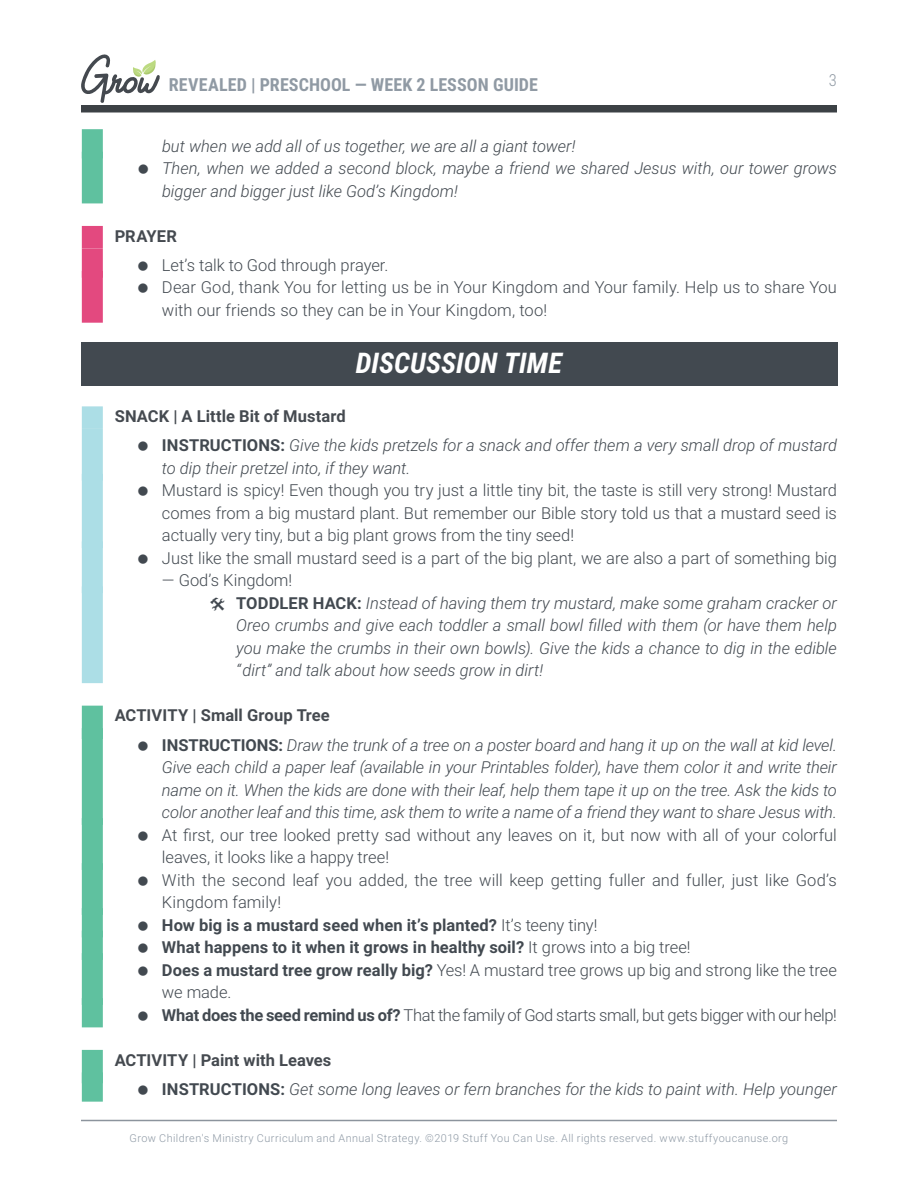
<style>
.page{position:relative;width:918px;height:1188px;background:#fff}
.page>*{position:absolute;margin:0;border:0;box-sizing:border-box;transform-origin:0 0}
.t1{font:italic 700 28.5px "Roboto Condensed";color:#fff}
.t2{font:700 18px "Roboto Condensed";letter-spacing:.005em;color:#909aa4}
.t3{font:italic 300 16.5px/22.5px "Roboto";color:#424950}
.t4{font:300 16.5px/22.5px "Roboto";letter-spacing:-.005em;color:#424950}
.t5{font:700 16.5px "Roboto";letter-spacing:.015em;color:#454a50}
.t6{font:300 16.5px "Roboto Condensed";color:#909aa4}
.t7{font:300 10.8px "Roboto";letter-spacing:.04em;color:#8e99a5}
.s1{font-weight:700;font-style:normal;color:#454a50}
.s2{font-weight:700;font-style:normal}
.s3{font-style:normal}
.s4{font-weight:700}
</style>
<div class="page">
<div style="left:81px;top:105px;width:756px;height:7px;background:#3c4145"></div>
<svg style="left:81px;top:54px;width:79px;height:49px"></svg>
<hr style="left:81px;top:1120px;width:756px;height:1px;background:#8c949d">
<div style="left:82px;top:129px;width:21px;height:29px;background:#5fc19f"></div>
<div style="left:82px;top:152px;width:21px;height:51px;background:#5fc19f"></div>
<div style="left:82px;top:226px;width:21px;height:22px;background:#e3497f"></div>
<div style="left:82px;top:248px;width:21px;height:30px;background:#e3497f"></div>
<div style="left:82px;top:271px;width:21px;height:52px;background:#e3497f"></div>
<div style="left:81px;top:342px;width:756px;height:43px;background:#424950"></div>
<div style="left:82px;top:406px;width:21px;height:23px;background:#acdee6"></div>
<div style="left:82px;top:429px;width:21px;height:52px;background:#acdee6"></div>
<div style="left:82px;top:474px;width:21px;height:74px;background:#acdee6"></div>
<div style="left:82px;top:541px;width:21px;height:52px;background:#acdee6"></div>
<div style="left:82px;top:586px;width:21px;height:97px;background:#acdee6"></div>
<div style="left:82px;top:706px;width:21px;height:33px;background:#5fc19f"></div>
<div style="left:82px;top:728px;width:21px;height:97px;background:#5fc19f"></div>
<div style="left:82px;top:818px;width:21px;height:52px;background:#5fc19f"></div>
<div style="left:82px;top:863px;width:21px;height:52px;background:#5fc19f"></div>
<div style="left:82px;top:908px;width:21px;height:29px;background:#5fc19f"></div>
<div style="left:82px;top:931px;width:21px;height:29px;background:#5fc19f"></div>
<div style="left:82px;top:953px;width:21px;height:52px;background:#5fc19f"></div>
<div style="left:82px;top:998px;width:21px;height:29px;background:#5fc19f"></div>
<div style="left:82px;top:1050px;width:21px;height:33px;background:#5fc19f"></div>
<div style="left:82px;top:1072px;width:21px;height:30px;background:#5fc19f"></div>
<p class="t2" style="left:169px;top:78px;width:371px">REVEALED | PRESCHOOL — WEEK 2 LESSON GUIDE</p>
<p class="t6" style="left:829px;top:70px;width:10px">3</p>
<p class="t3" style="left:162px;top:134px;width:676px">but when we add all of us together, we are all a giant tower!<br>Then, when we added a second block, maybe a friend we shared Jesus with, our tower grows bigger and bigger just like God’s Kingdom!</p>
<p class="t5" style="left:115px;top:229px;width:64px">PRAYER</p>
<p class="t4" style="left:162px;top:255px;width:676px">Let’s talk to God through prayer.<br>Dear God, thank You for letting us be in Your Kingdom and Your family. Help us to share You with our friends so they can be in Your Kingdom, too!</p>
<h1 class="t1" style="left:356px;top:346px;width:208px">DISCUSSION TIME</h1>
<p class="t3" style="left:162px;top:401px;width:677px;line-height:29.2px;text-indent:-47px"><span class="s1">SNACK | A Little Bit of Mustard<br></span><span class="s2">INSTRUCTIONS:</span> Give the kids pretzels for a snack and offer them a very small drop of mustard</p>
<p class="t3" style="left:162px;top:456px;width:250px">to dip their pretzel into, if they want.</p>
<p class="t4" style="left:162px;top:481px;width:677px">Mustard is spicy! Even though you try just a little tiny bit, the taste is still very strong! Mustard comes from a big mustard plant. But remember our Bible story told us that a mustard seed is actually very tiny, but a big plant grows from the tiny seed!<br>Just like the small mustard seed is a part of the big plant, we are also a part of something big</p>
<p class="t3" style="left:236px;top:569px;width:602px;text-indent:-74px"><span class="s3">— God’s Kingdom!<br></span><span class="s2">TODDLER HACK:</span> Instead of having them try mustard, make some graham cracker or Oreo crumbs and give each toddler a small bowl filled with them (or have them help you make the crumbs in their own bowls). Give the kids a chance to dig in the edible “dirt” and talk about how seeds grow in dirt!</p>
<p class="t3" style="left:162px;top:702px;width:676px;line-height:29.2px;text-indent:-47px"><span class="s1">ACTIVITY | Small Group Tree<br></span><span class="s2">INSTRUCTIONS:</span> Draw the trunk of a tree on a poster board and hang it up on the wall at kid level.</p>
<p class="t3" style="left:162px;top:755px;width:676px;text-align:justify">Give each child a paper leaf (available in your Printables folder), have them color it and write their name on it. When the kids are done with their leaf, help them tape it up on the tree. Ask the kids to color another leaf and this time, ask them to write a name of a friend they want to share Jesus with.</p>
<p class="t4" style="left:162px;top:823px;width:677px">At first, our tree looked pretty sad without any leaves on it, but now with all of your colorful leaves, it looks like a happy tree!<br>With the second leaf you added, the tree will keep getting fuller and fuller, just like God’s Kingdom family!<br><span class="s4">How big is a mustard seed when it’s planted?</span> It’s teeny tiny!<br><span class="s4">What happens to it when it grows in healthy soil?</span> It grows into a big tree!<br><span class="s4">Does a mustard tree grow really big?</span> Yes! A mustard tree grows up big and strong like the tree we made.<br><span class="s4">What does the seed remind us of?</span> That the family of God starts small, but gets bigger with our help!</p>
<p class="t3" style="left:162px;top:1046px;width:676px;line-height:29.2px;text-indent:-47px"><span class="s1">ACTIVITY | Paint with Leaves<br></span><span class="s2">INSTRUCTIONS:</span> Get some long leaves or fern branches for the kids to paint with. Help younger</p>
<p class="t7" style="left:130px;top:1134px;width:660px">Grow Children's Ministry Curriculum and Annual Strategy. ©2019 Stuff You Can Use. All rights reserved. www.stuffyoucanuse.org</p>
</div>
